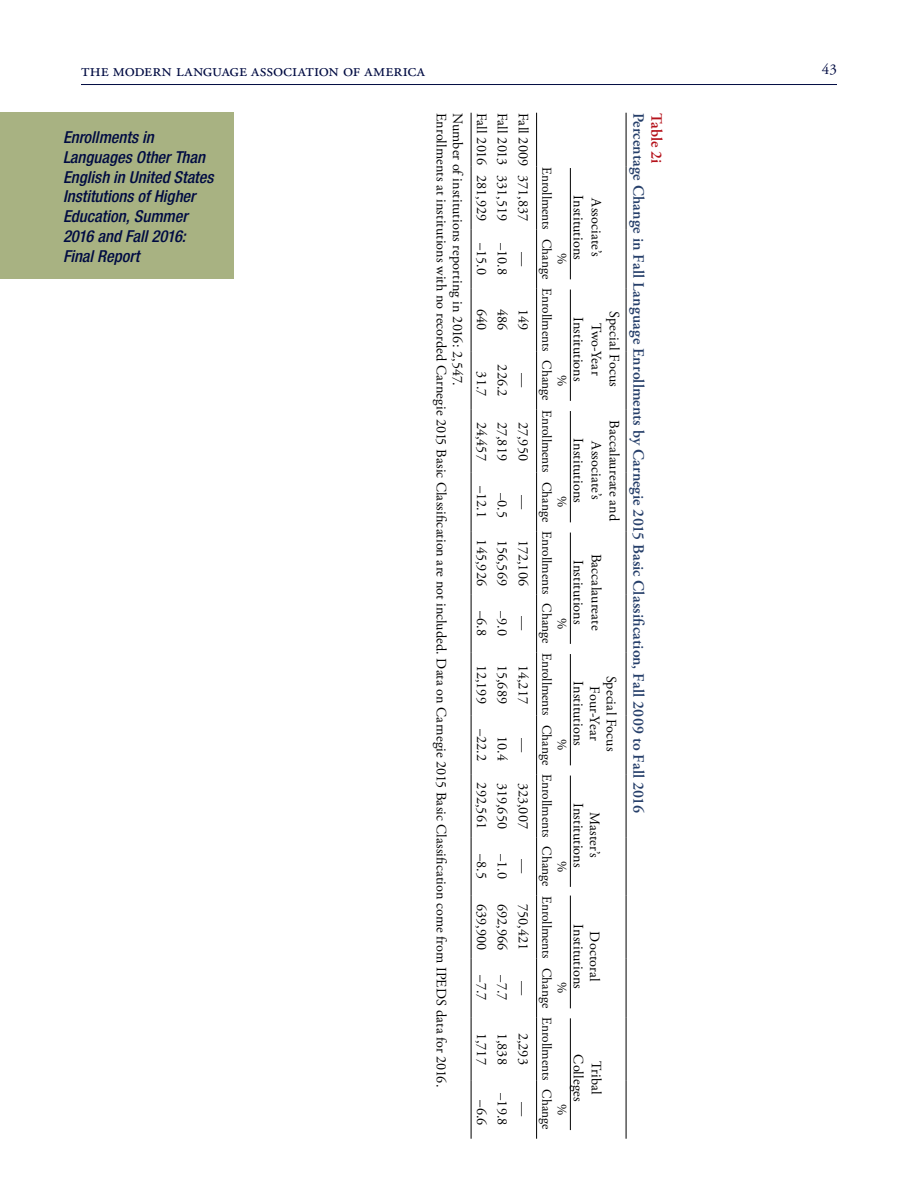
<style>
.page{position:relative;width:918px;height:1188px;background:#fff}
.page>*{position:absolute;margin:0;border:0;box-sizing:border-box;transform-origin:0 0}
.t1{font:18px "Adobe Garamond Pro";letter-spacing:-.005em;color:#000b42}
.t2{font:italic 500 condensed 16.5px/19.8px "Helvetica Neue LT Std";color:#000b42}
.t3{font:600 15.75px "Adobe Garamond Pro";letter-spacing:.005em;color:#263f6a}
.t4{font:600 15.75px "Adobe Garamond Pro";letter-spacing:-.005em;color:#b5121b}
.t5{font:15px "Adobe Garamond Pro";color:#000b42}
.t6{font:14.25px/18px "Adobe Garamond Pro";color:#000;text-align:center}
.t7{font:13.5px/15.3px "Adobe Garamond Pro";letter-spacing:.005em;color:#000}
</style>
<div class="page">
<hr style="left:81px;top:84px;width:756px;height:1px;background:#000b42">
<div style="left:0;top:113px;width:234px;height:166px;background:#a8b282"></div>
<hr style="left:626px;top:113px;width:1px;height:54px;background:#000">
<hr style="left:626px;top:167px;width:1px;height:63px;background:#000">
<hr style="left:626px;top:230px;width:1px;height:58px;background:#000">
<hr style="left:626px;top:288px;width:1px;height:63px;background:#000">
<hr style="left:626px;top:351px;width:1px;height:59px;background:#000">
<hr style="left:626px;top:410px;width:1px;height:63px;background:#000">
<hr style="left:626px;top:473px;width:1px;height:58px;background:#000">
<hr style="left:626px;top:531px;width:1px;height:63px;background:#000">
<hr style="left:626px;top:594px;width:1px;height:59px;background:#000">
<hr style="left:626px;top:653px;width:1px;height:63px;background:#000">
<hr style="left:626px;top:716px;width:1px;height:58px;background:#000">
<hr style="left:626px;top:774px;width:1px;height:63px;background:#000">
<hr style="left:626px;top:837px;width:1px;height:59px;background:#000">
<hr style="left:626px;top:896px;width:1px;height:63px;background:#000">
<hr style="left:626px;top:959px;width:1px;height:58px;background:#000">
<hr style="left:626px;top:1017px;width:1px;height:63px;background:#000">
<hr style="left:626px;top:1080px;width:1px;height:59px;background:#000">
<hr style="left:536px;top:113px;width:1px;height:54px;background:#000">
<hr style="left:536px;top:167px;width:1px;height:63px;background:#000">
<hr style="left:536px;top:230px;width:1px;height:58px;background:#000">
<hr style="left:536px;top:288px;width:1px;height:63px;background:#000">
<hr style="left:536px;top:351px;width:1px;height:59px;background:#000">
<hr style="left:536px;top:410px;width:1px;height:63px;background:#000">
<hr style="left:536px;top:473px;width:1px;height:58px;background:#000">
<hr style="left:536px;top:531px;width:1px;height:63px;background:#000">
<hr style="left:536px;top:594px;width:1px;height:59px;background:#000">
<hr style="left:536px;top:653px;width:1px;height:63px;background:#000">
<hr style="left:536px;top:716px;width:1px;height:58px;background:#000">
<hr style="left:536px;top:774px;width:1px;height:63px;background:#000">
<hr style="left:536px;top:837px;width:1px;height:59px;background:#000">
<hr style="left:536px;top:896px;width:1px;height:63px;background:#000">
<hr style="left:536px;top:959px;width:1px;height:58px;background:#000">
<hr style="left:536px;top:1017px;width:1px;height:63px;background:#000">
<hr style="left:536px;top:1080px;width:1px;height:59px;background:#000">
<hr style="left:471px;top:113px;width:1px;height:54px;background:#000">
<hr style="left:471px;top:167px;width:1px;height:63px;background:#000">
<hr style="left:471px;top:230px;width:1px;height:58px;background:#000">
<hr style="left:471px;top:288px;width:1px;height:63px;background:#000">
<hr style="left:471px;top:351px;width:1px;height:59px;background:#000">
<hr style="left:471px;top:410px;width:1px;height:63px;background:#000">
<hr style="left:471px;top:473px;width:1px;height:58px;background:#000">
<hr style="left:471px;top:531px;width:1px;height:63px;background:#000">
<hr style="left:471px;top:594px;width:1px;height:59px;background:#000">
<hr style="left:471px;top:653px;width:1px;height:63px;background:#000">
<hr style="left:471px;top:716px;width:1px;height:58px;background:#000">
<hr style="left:471px;top:774px;width:1px;height:63px;background:#000">
<hr style="left:471px;top:837px;width:1px;height:59px;background:#000">
<hr style="left:471px;top:896px;width:1px;height:63px;background:#000">
<hr style="left:471px;top:959px;width:1px;height:58px;background:#000">
<hr style="left:471px;top:1017px;width:1px;height:63px;background:#000">
<hr style="left:471px;top:1080px;width:1px;height:59px;background:#000">
<hr style="left:570px;top:168px;width:1px;height:111px;background:#000">
<hr style="left:570px;top:290px;width:1px;height:111px;background:#000">
<hr style="left:570px;top:411px;width:1px;height:111px;background:#000">
<hr style="left:570px;top:533px;width:1px;height:111px;background:#000">
<hr style="left:570px;top:654px;width:1px;height:111px;background:#000">
<hr style="left:570px;top:776px;width:1px;height:111px;background:#000">
<hr style="left:570px;top:896px;width:1px;height:112px;background:#000">
<hr style="left:570px;top:1018px;width:1px;height:112px;background:#000">
<p class="t1" style="left:81px;top:60px;width:345px">the modern language association of america</p>
<p class="t5" style="left:822px;top:60px;width:17px">43</p>
<p class="t2" style="left:63px;top:128px;width:152px">Enrollments in<br>Languages Other Than<br>English in United States<br>Institutions of Higher<br>Education, Summer<br>2016 and Fall 2016:<br>Final Report</p>
<p class="t6" style="left:450px;top:113px;width:976px;rotate:90deg">Enrollments at institutions with no recorded Carnegie 2015 Basic Classification are not included. Data on Carnegie 2015 Basic Classification come from IPEDS data for 2016.</p>
<p class="t6" style="left:466px;top:113px;width:274px;rotate:90deg">Number of institutions reporting in 2016: 2,547.</p>
<p class="t6" style="left:490px;top:113px;width:110px;rotate:90deg">Fall 2016 281,929</p>
<p class="t6" style="left:490px;top:243px;width:34px;rotate:90deg">–15.0</p>
<p class="t6" style="left:490px;top:309px;width:23px;rotate:90deg">640</p>
<p class="t6" style="left:490px;top:371px;width:26px;rotate:90deg">31.7</p>
<p class="t6" style="left:490px;top:422px;width:41px;rotate:90deg">24,457</p>
<p class="t6" style="left:490px;top:486px;width:34px;rotate:90deg">–12.1</p>
<p class="t6" style="left:490px;top:539px;width:48px;rotate:90deg">145,926</p>
<p class="t6" style="left:490px;top:611px;width:26px;rotate:90deg">–6.8</p>
<p class="t6" style="left:490px;top:665px;width:41px;rotate:90deg">12,199</p>
<p class="t6" style="left:490px;top:729px;width:34px;rotate:90deg">–22.2</p>
<p class="t6" style="left:490px;top:782px;width:48px;rotate:90deg">292,561</p>
<p class="t6" style="left:490px;top:854px;width:26px;rotate:90deg">–8.5</p>
<p class="t6" style="left:490px;top:904px;width:48px;rotate:90deg">639,900</p>
<p class="t6" style="left:490px;top:975px;width:26px;rotate:90deg">–7.7</p>
<p class="t6" style="left:490px;top:1033px;width:34px;rotate:90deg">1,717</p>
<p class="t6" style="left:490px;top:1100px;width:26px;rotate:90deg">–6.6</p>
<p class="t6" style="left:511px;top:113px;width:110px;rotate:90deg">Fall 2013 331,519</p>
<p class="t6" style="left:511px;top:243px;width:34px;rotate:90deg">–10.8</p>
<p class="t6" style="left:511px;top:309px;width:23px;rotate:90deg">486</p>
<p class="t6" style="left:511px;top:364px;width:34px;rotate:90deg">226.2</p>
<p class="t6" style="left:511px;top:422px;width:41px;rotate:90deg">27,819</p>
<p class="t6" style="left:511px;top:493px;width:26px;rotate:90deg">–0.5</p>
<p class="t6" style="left:511px;top:540px;width:48px;rotate:90deg">156,569</p>
<p class="t6" style="left:511px;top:611px;width:26px;rotate:90deg">–9.0</p>
<p class="t6" style="left:511px;top:665px;width:41px;rotate:90deg">15,689</p>
<p class="t6" style="left:511px;top:736px;width:26px;rotate:90deg">10.4</p>
<p class="t6" style="left:511px;top:783px;width:48px;rotate:90deg">319,650</p>
<p class="t6" style="left:511px;top:854px;width:26px;rotate:90deg">–1.0</p>
<p class="t6" style="left:511px;top:904px;width:48px;rotate:90deg">692,966</p>
<p class="t6" style="left:511px;top:975px;width:26px;rotate:90deg">–7.7</p>
<p class="t6" style="left:511px;top:1033px;width:34px;rotate:90deg">1,838</p>
<p class="t6" style="left:511px;top:1093px;width:34px;rotate:90deg">–19.8</p>
<p class="t6" style="left:532px;top:113px;width:110px;rotate:90deg">Fall 2009 371,837</p>
<p class="t6" style="left:532px;top:252px;width:16px;rotate:90deg">—</p>
<p class="t6" style="left:532px;top:309px;width:23px;rotate:90deg">149</p>
<p class="t6" style="left:532px;top:373px;width:89px;rotate:90deg">— 27,950</p>
<p class="t6" style="left:532px;top:495px;width:93px;rotate:90deg">— 172,106</p>
<p class="t6" style="left:532px;top:616px;width:89px;rotate:90deg">— 14,217</p>
<p class="t6" style="left:532px;top:738px;width:93px;rotate:90deg">— 323,007</p>
<p class="t6" style="left:532px;top:859px;width:93px;rotate:90deg">— 750,421</p>
<p class="t6" style="left:532px;top:981px;width:16px;rotate:90deg">—</p>
<p class="t6" style="left:532px;top:1033px;width:34px;rotate:90deg">2,293</p>
<p class="t6" style="left:532px;top:1102px;width:16px;rotate:90deg">—</p>
<p class="t7" style="left:554px;top:167px;width:65px;rotate:90deg">Enrollments</p>
<p class="t7" style="left:569px;top:239px;width:114px;text-indent:15px;rotate:90deg">%<br>Change Enrollments</p>
<p class="t7" style="left:569px;top:360px;width:114px;text-indent:15px;rotate:90deg">%<br>Change Enrollments</p>
<p class="t7" style="left:569px;top:482px;width:114px;text-indent:15px;rotate:90deg">%<br>Change Enrollments</p>
<p class="t7" style="left:569px;top:603px;width:114px;text-indent:15px;rotate:90deg">%<br>Change Enrollments</p>
<p class="t7" style="left:569px;top:725px;width:114px;text-indent:15px;rotate:90deg">%<br>Change Enrollments</p>
<p class="t7" style="left:569px;top:846px;width:114px;text-indent:15px;rotate:90deg">%<br>Change Enrollments</p>
<p class="t7" style="left:569px;top:968px;width:114px;text-indent:15px;rotate:90deg">%<br>Change Enrollments</p>
<p class="t7" style="left:569px;top:1089px;width:42px;text-align:center;rotate:90deg">%<br>Change</p>
<p class="t6" style="left:605px;top:195px;width:66px;text-align:left;rotate:90deg">Associate’s<br>Institutions</p>
<p class="t6" style="left:623px;top:311px;width:77px;rotate:90deg">Special Focus<br>Two-Year<br>Institutions</p>
<p class="t6" style="left:623px;top:420px;width:102px;rotate:90deg">Baccalaureate and<br>Associate’s<br>Institutions</p>
<p class="t6" style="left:605px;top:554px;width:78px;rotate:90deg">Baccalaureate<br>Institutions</p>
<p class="t6" style="left:619px;top:676px;width:77px;line-height:16.5px;rotate:90deg">Special Focus<br>Four-Year<br>Institutions</p>
<p class="t6" style="left:603px;top:803px;width:66px;line-height:16.5px;rotate:90deg">Master’s<br>Institutions</p>
<p class="t6" style="left:603px;top:924px;width:66px;line-height:16.5px;rotate:90deg">Doctoral<br>Institutions</p>
<p class="t6" style="left:605px;top:1054px;width:49px;rotate:90deg">Tribal<br>Colleges</p>
<p class="t3" style="left:648px;top:113px;width:702px;rotate:90deg">Percentage Change in Fall Language Enrollments by Carnegie 2015 Basic Classification, Fall 2009 to Fall 2016</p>
<p class="t4" style="left:666px;top:113px;width:52px;rotate:90deg">Table 2i</p>
</div>
